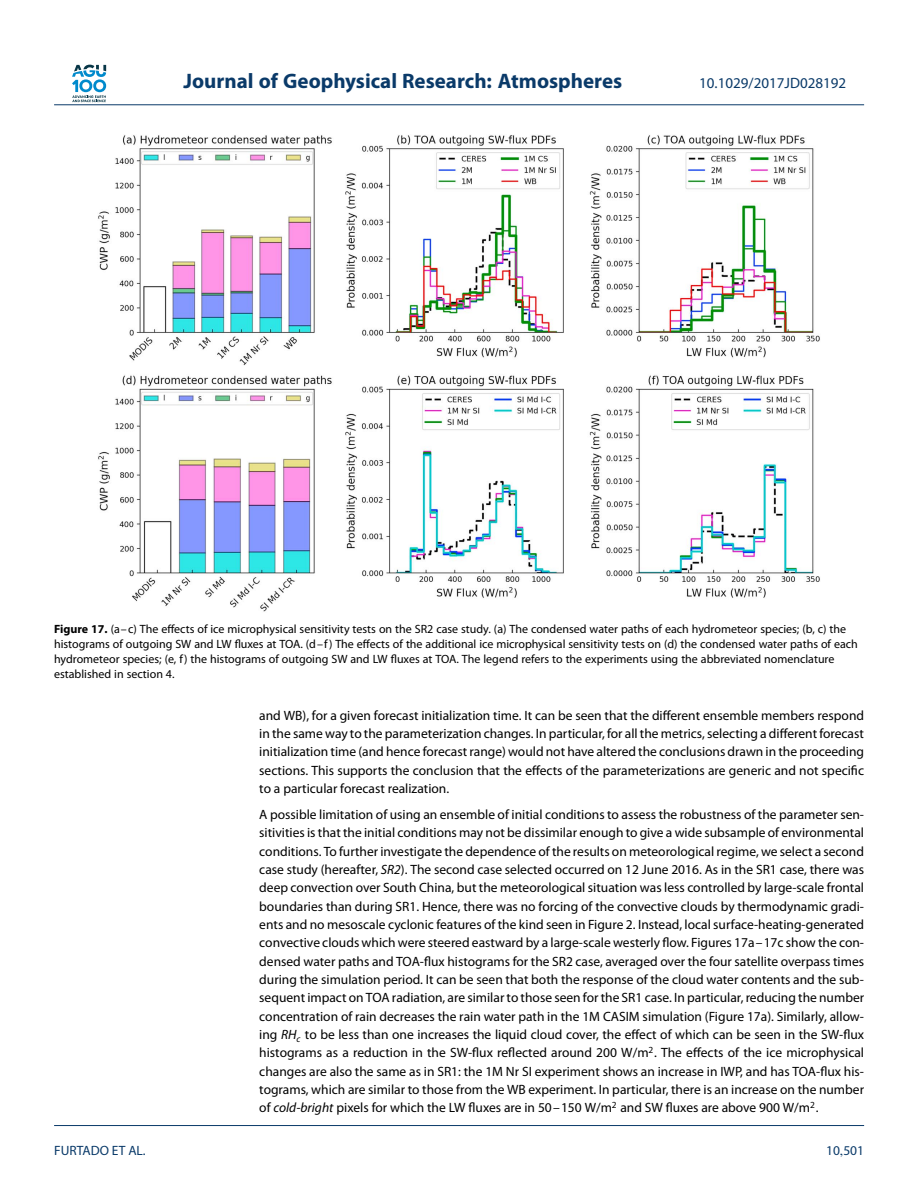
<style>
.page{position:relative;width:918px;height:1188px;background:#fff}
.page>*{position:absolute;margin:0;border:0;box-sizing:border-box;transform-origin:0 0}
.t1{font:700 21px "Myriad Pro";color:#0a3a69}
.t2{font:15px "Myriad Pro";color:#0a3a69}
.t3{font:13.5px/18.3px "Myriad Pro";color:#000;text-align:justify}
.t4{font:13.5px "Myriad Pro";color:#0a3a69}
.t5{font:12px/15px "Myriad Pro";color:#000}
.s1{font-weight:700}
.s2{font-style:italic}
.s3{font-family:"STIX Math";font-style:italic}
</style>
<div class="page">
<svg style="left:72px;top:65px;width:34px;height:37px"></svg>
<hr style="left:54px;top:104px;width:810px;height:1px;background:#0a3a69">
<img style="left:98px;top:135px;width:722px;height:477px">
<hr style="left:54px;top:1125px;width:810px;height:1px;background:#0a3a69">
<h1 class="t1" style="left:184px;top:73px;width:440px">Journal of Geophysical Research: Atmospheres</h1>
<p class="t2" style="left:699px;top:78px;width:148px">10.1029/2017JD028192</p>
<p class="t5" style="left:54px;top:623px;width:805px"><span class="s1">Figure 17.</span> (a–c) The effects of ice microphysical sensitivity tests on the SR2 case study. (a) The condensed water paths of each hydrometeor species; (b, c) the histograms of outgoing SW and LW fluxes at TOA. (d–f) The effects of the additional ice microphysical sensitivity tests on (d) the condensed water paths of each hydrometeor species; (e, f) the histograms of outgoing SW and LW fluxes at TOA. The legend refers to the experiments using the abbreviated nomenclature established in section 4.</p>
<p class="t3" style="left:259px;top:707px;width:606px">and WB), for a given forecast initialization time. It can be seen that the different ensemble members respond in the same way to the parameterization changes. In particular, for all the metrics, selecting a different forecast initialization time (and hence forecast range) would not have altered the conclusions drawn in the proceeding sections. This supports the conclusion that the effects of the parameterizations are generic and not specific to a particular forecast realization.</p>
<p class="t3" style="left:259px;top:806px;width:606px">A possible limitation of using an ensemble of initial conditions to assess the robustness of the parameter sen&shy;sitivities is that the initial conditions may not be dissimilar enough to give a wide subsample of environmental conditions. To further investigate the dependence of the results on meteorological regime, we select a second case study (hereafter, <span class="s2">SR2</span>). The second case selected occurred on 12 June 2016. As in the SR1 case, there was deep convection over South China, but the meteorological situation was less controlled by large-scale frontal boundaries than during SR1. Hence, there was no forcing of the convective clouds by thermodynamic gradi&shy;ents and no mesoscale cyclonic features of the kind seen in Figure 2. Instead, local surface-heating-generated convective clouds which were steered eastward by a large-scale westerly flow. Figures 17a–17c show the con&shy;densed water paths and TOA-flux histograms for the SR2 case, averaged over the four satellite overpass times during the simulation period. It can be seen that both the response of the cloud water contents and the sub&shy;sequent impact on TOA radiation, are similar to those seen for the SR1 case. In particular, reducing the number concentration of rain decreases the rain water path in the 1M CASIM simulation (Figure 17a). Similarly, allow&shy;ing <span class="s2">RH</span><sub>c</sub> to be less than one increases the liquid cloud cover, the effect of which can be seen in the SW-flux histograms as a reduction in the SW-flux reflected around 200 W/m<sup>2</sup>. The effects of the ice microphysical changes are also the same as in SR1: the 1M Nr SI experiment shows an increase in IWP, and has TOA-flux his&shy;tograms, which are similar to those from the WB experiment. In particular, there is an increase on the number of <span class="s2">cold-bright</span> pixels for which the LW fluxes are in 50–150 W/m<sup>2</sup> and SW fluxes are above 900 W/m<sup>2</sup>.</p>
<p class="t4" style="left:54px;top:1145px;width:93px">FURTADO ET AL.</p>
<p class="t4" style="left:826px;top:1145px;width:39px">10<span class="s3">,</span>501</p>
</div>
